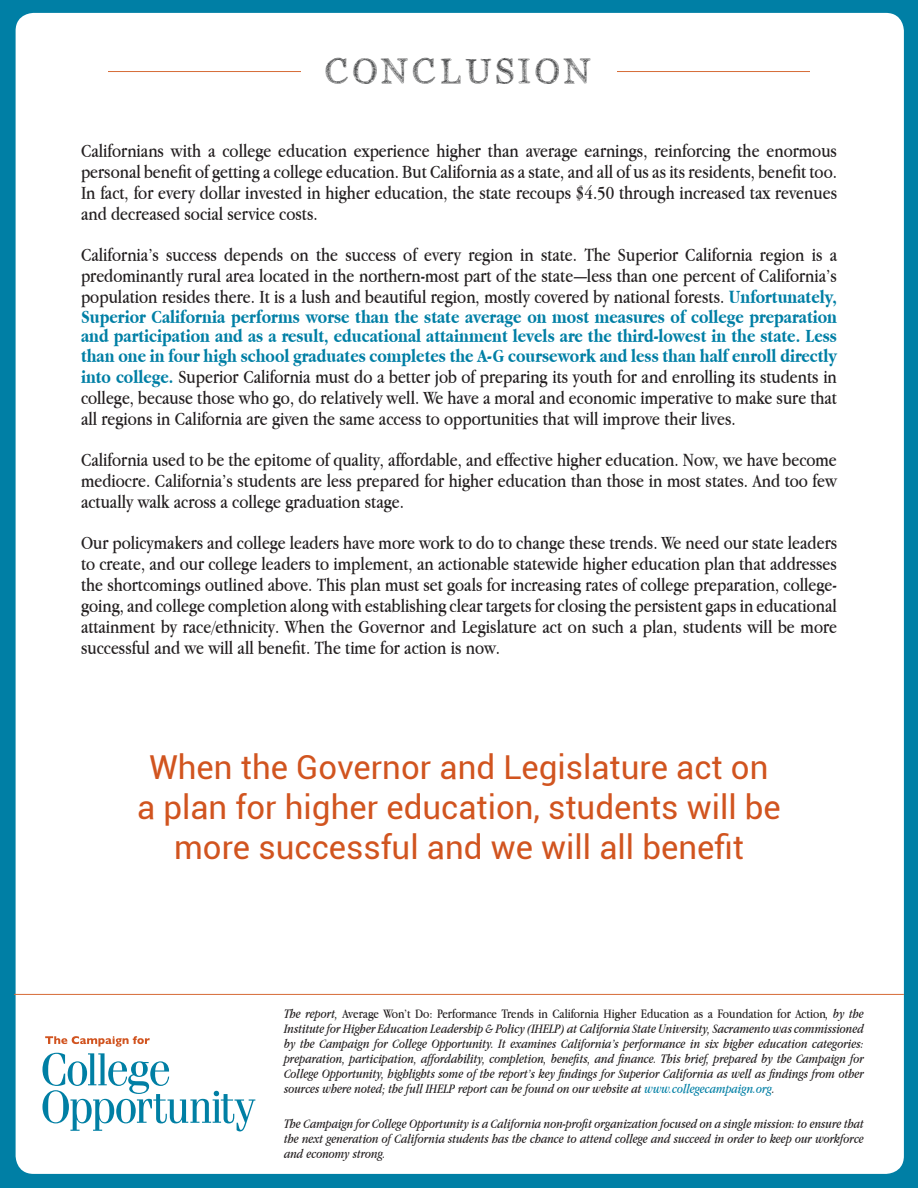
<style>
.page{position:relative;width:918px;height:1188px;background:#007fa5}
.page>*{position:absolute;margin:0;border:0;box-sizing:border-box;transform-origin:0 0}
.t1{font:36px "PW Serif Scratch";color:#4b4c4d}
.t2{font:33px/39.6px "Roboto";color:#d1541f;text-align:center}
.t3{font:19.5px/21px "Apple Garamond";color:#231f20;text-align:justify}
.t4{font:italic 13.5px/15px "Apple Garamond";color:#231f20;text-align:justify}
.s1{font-weight:700;color:#007fa5}
.s2{font-style:normal}
.s3{color:#007fa5}
</style>
<div class="page">
<div style="left:16px;top:13px;width:888px;height:1161px;background:#fff;border-radius:18px"></div>
<hr style="left:108px;top:71px;width:702px;height:1px;background:#d66b37">
<div style="left:301px;top:54px;width:316px;height:29px;background:#fff"></div>
<svg style="left:45px;top:1036px;width:105px;height:11px"></svg>
<svg style="left:42px;top:1053px;width:213px;height:78px"></svg>
<hr style="left:14px;top:994px;width:890px;height:1px;background:#d66b37">
<p class="t1" style="left:324px;top:51px;width:271px">CONCLUSION</p>
<p class="t3" style="left:81px;top:140px;width:758px">Californians with a college education experience higher than average earnings, reinforcing the enormous personal benefit of getting a college education. But California as a state, and all of us as its residents, benefit too.<br>In fact, for every dollar invested in higher education, the state recoups $4.50 through increased tax revenues and decreased social service costs.</p>
<p class="t3" style="left:81px;top:245px;width:758px;line-height:20.4px">California’s success depends on the success of every region in state. The Superior California region is a predominantly rural area located in the northern-most part of the state—less than one percent of California’s population resides there. It is a lush and beautiful region, mostly covered by national forests. <span class="s1">Unfortunately, Superior California performs worse than the state average on most measures of college preparation and participation and as a result, educational attainment levels are the third-lowest in the state. Less than one in four high school graduates completes the A-G coursework and less than half enroll directly into college.</span> Superior California must do a better job of preparing its youth for and enrolling its students in college, because those who go, do relatively well. We have a moral and economic imperative to make sure that all regions in California are given the same access to opportunities that will improve their lives.</p>
<p class="t3" style="left:81px;top:449px;width:758px">California used to be the epitome of quality, affordable, and effective higher education. Now, we have become mediocre. California’s students are less prepared for higher education than those in most states. And too few actually walk across a college graduation stage.</p>
<p class="t3" style="left:81px;top:532px;width:758px">Our policymakers and college leaders have more work to do to change these trends. We need our state leaders to create, and our college leaders to implement, an actionable statewide higher education plan that addresses the shortcomings outlined above. This plan must set goals for increasing rates of college preparation, college&shy;going, and college completion along with establishing clear targets for closing the persistent gaps in educational attainment by race/ethnicity. When the Governor and Legislature act on such a plan, students will be more successful and we will all benefit. The time for action is now.</p>
<p class="t2" style="left:137px;top:747px;width:645px">When the Governor and Legislature act on a plan for higher education, students will be more successful and we will all benefit</p>
<p class="t4" style="left:284px;top:1006px;width:581px">The report, <span class="s2">Average Won’t Do: Performance Trends in California Higher Education as a Foundation for Action</span>, by the Institute for Higher Education Leadership &amp; Policy (IHELP) at California State University, Sacramento was commissioned by the Campaign for College Opportunity. It examines California’s performance in six higher education categories: preparation, participation, affordability, completion, benefits, and finance. This brief, prepared by the Campaign for College Opportunity, highlights some of the report’s key findings for Superior California as well as findings from other sources where noted; the full IHELP report can be found on our website at <span class="s3">www.collegecampaign.org</span>.</p>
<p class="t4" style="left:284px;top:1116px;width:581px">The Campaign for College Opportunity is a California non-profit organization focused on a single mission: to ensure that the next generation of California students has the chance to attend college and succeed in order to keep our workforce and economy strong.</p>
</div>
